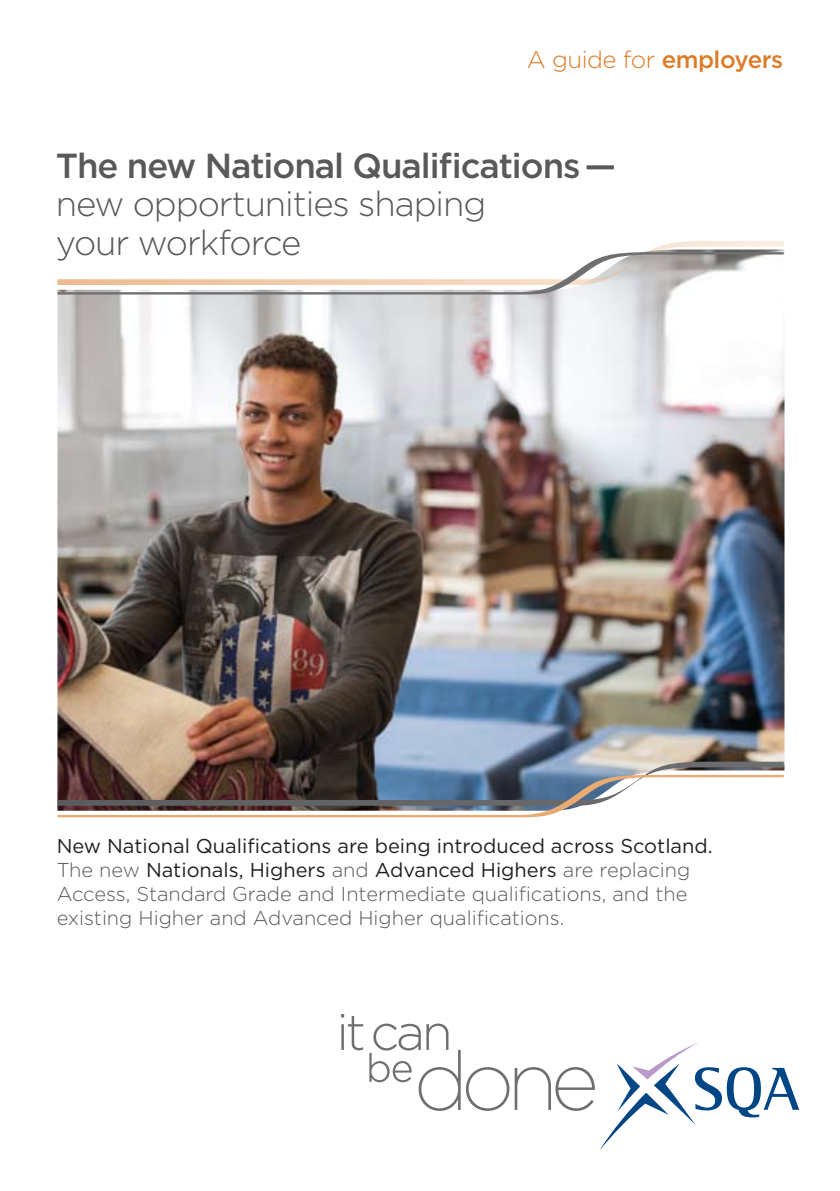
<style>
.page{position:relative;width:840px;height:1191px;background:#fff}
.page>*{position:absolute;margin:0;border:0;box-sizing:border-box;transform-origin:0 0}
.t1{font:300 34.8px/38.6px "Gotham";letter-spacing:-.03em;color:#58595b}
.t2{font:500 34.8px "Gotham";letter-spacing:-.03em;color:#58595b}
.t3{font:300 24px "Gotham";letter-spacing:-.02em;color:#dc7c28}
.t4{font:300 20px/24px "Gotham";color:#58595b}
.s1{font-weight:500}
.s2{font-weight:400;color:#231f20}
</style>
<div class="page">
<img style="left:57px;top:249px;width:727px;height:529px">
<svg style="left:57px;top:241px;width:726px;height:53px"></svg>
<img style="left:57px;top:761px;width:726px;height:56px">
<svg style="left:341px;top:1014px;width:22px;height:36px"></svg>
<svg style="left:369px;top:1023px;width:429px;height:127px"></svg>
<p class="t3" style="left:526px;top:46px;width:258px">A guide for <span class="s1">employers</span></p>
<h1 class="t2" style="left:56px;top:145px;width:561px">The new National Qualifications —</h1>
<h1 class="t1" style="left:56px;top:184px;width:432px">new opportunities shaping your workforce</h1>
<p class="t4" style="left:57px;top:834px;width:657px"><span class="s2">New National Qualifications are being introduced across Scotland.<br></span>The new <span class="s2">Nationals, Highers</span> and <span class="s2">Advanced Highers</span> are replacing Access, Standard Grade and Intermediate qualifications, and the existing Higher and Advanced Higher qualifications.</p>
</div>
